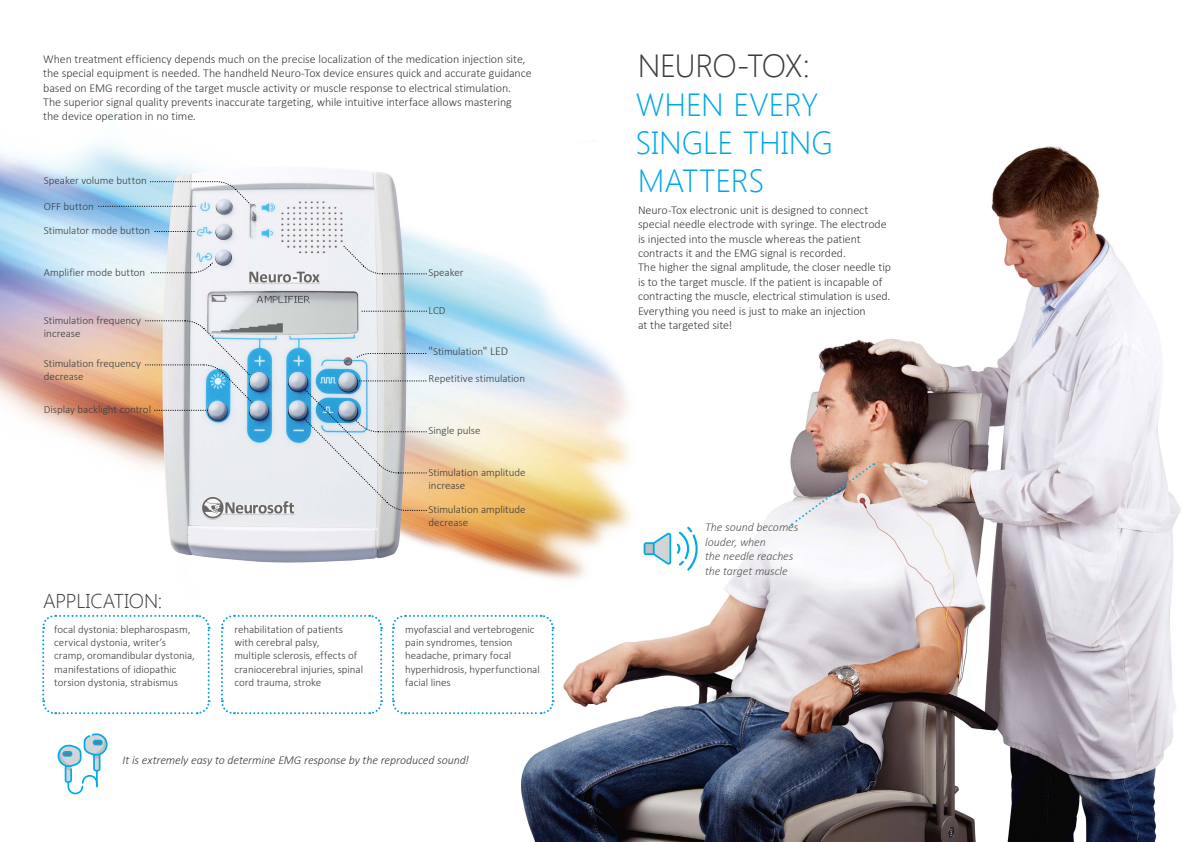
<style>
.page{position:relative;width:1191px;height:842px;background:#fff}
.page>*{position:absolute;margin:0;border:0;box-sizing:border-box;transform-origin:0 0}
.t1{font:300 32px/38.4px "Segoe UI";color:#00a8e7}
.t2{font:300 32px "Segoe UI";letter-spacing:-.03em;color:#3c3c3b}
.t3{font:300 20px "Segoe UI";letter-spacing:-.005em;color:#3c3c3b}
.t4{font:300 12px/14.4px "Calibri";letter-spacing:-.01em;color:#3c3c3b}
.t5{font:italic 300 12px "Calibri";letter-spacing:-.01em;color:#3c3c3b}
.t6{font:italic 300 12px/14.4px "Calibri";letter-spacing:-.01em;color:#575756}
.t7{font:300 11px/13.2px "Calibri";letter-spacing:-.005em;color:#3c3c3b}
.s1{font-size:12px}
</style>
<div class="page">
<img style="left:521px;top:146px;width:660px;height:696px">
<img style="left:0;top:144px;width:705px;height:456px">
<svg style="left:42px;top:614px;width:169px;height:101px"></svg>
<svg style="left:221px;top:614px;width:162px;height:101px"></svg>
<svg style="left:392px;top:614px;width:163px;height:101px"></svg>
<svg style="left:643px;top:527px;width:54px;height:44px"></svg>
<svg style="left:58px;top:733px;width:50px;height:61px"></svg>
<svg style="left:790px;top:463px;width:84px;height:63px"></svg>
<img style="left:96px;top:181px;width:331px;height:330px">
<p class="t4" style="left:43px;top:52px;width:490px">When treatment efficiency depends much on the precise localization of the medication injection site, the special equipment is needed. The handheld Neuro-Tox device ensures quick and accurate guidance based on EMG recording of the target muscle activity or muscle response to electrical stimulation.<br>The superior signal quality prevents inaccurate targeting, while intuitive interface allows mastering<br>the device operation in no time.</p>
<p class="t7" style="left:44px;top:174px;width:104px">Speaker volume button</p>
<p class="t7" style="left:44px;top:199px;width:51px">OFF button</p>
<p class="t7" style="left:44px;top:224px;width:108px">Stimulator mode button</p>
<p class="t7" style="left:44px;top:265px;width:103px">Amplifier mode button</p>
<p class="t7" style="left:44px;top:313px;width:99px">Stimulation frequency increase</p>
<p class="t7" style="left:44px;top:357px;width:99px">Stimulation frequency decrease</p>
<p class="t7" style="left:44px;top:403px;width:109px">Display backlight control</p>
<h2 class="t3" style="left:43px;top:587px;width:121px">APPLICATION:</h2>
<p class="t7" style="left:54px;top:623px;width:142px">focal dystonia: blepharospasm, cervical dystonia, writer’s cramp, oromandibular dystonia, manifestations of idiopathic torsion dystonia, strabismus</p>
<p class="t7" style="left:234px;top:623px;width:130px">rehabilitation of patients with cerebral palsy,<br>multiple sclerosis, effects of craniocerebral injuries, spinal cord trauma, stroke</p>
<p class="t7" style="left:428px;top:265px;width:36px">Speaker</p>
<p class="t7" style="left:428px;top:304px;width:19px">LCD</p>
<p class="t7" style="left:428px;top:344px;width:81px"><span class="s1">"</span>Stimulation<span class="s1">" LED</span></p>
<p class="t7" style="left:428px;top:371px;width:98px">Repetitive stimulation</p>
<p class="t7" style="left:428px;top:424px;width:53px">Single pulse</p>
<p class="t7" style="left:428px;top:465px;width:99px">Stimulation amplitude increase</p>
<p class="t7" style="left:428px;top:503px;width:99px">Stimulation amplitude decrease</p>
<p class="t7" style="left:405px;top:623px;width:136px">myofascial and vertebrogenic pain syndromes, tension headache, primary focal hyperhidrosis, hyperfunctional facial lines</p>
<p class="t5" style="left:123px;top:752px;width:348px">It is extremely easy to determine EMG response by the reproduced sound!</p>
<h1 class="t2" style="left:638px;top:44px;width:173px">NEURO-TOX:</h1>
<h1 class="t1" style="left:635px;top:84px;width:199px">WHEN EVERY<br>SINGLE THING<br>MATTERS</h1>
<p class="t4" style="left:638px;top:203px;width:255px">Neuro-Tox electronic unit is designed to connect special needle electrode with syringe. The electrode is injected into the muscle whereas the patient contracts it and the EMG signal is recorded.<br>The higher the signal amplitude, the closer needle tip is to the target muscle. If the patient is incapable of contracting the muscle, electrical stimulation is used.<br>Everything you need is just to make an injection<br>at the targeted site!</p>
<p class="t6" style="left:705px;top:520px;width:95px">The sound becomes louder, when<br>the needle reaches the target muscle</p>
</div>
